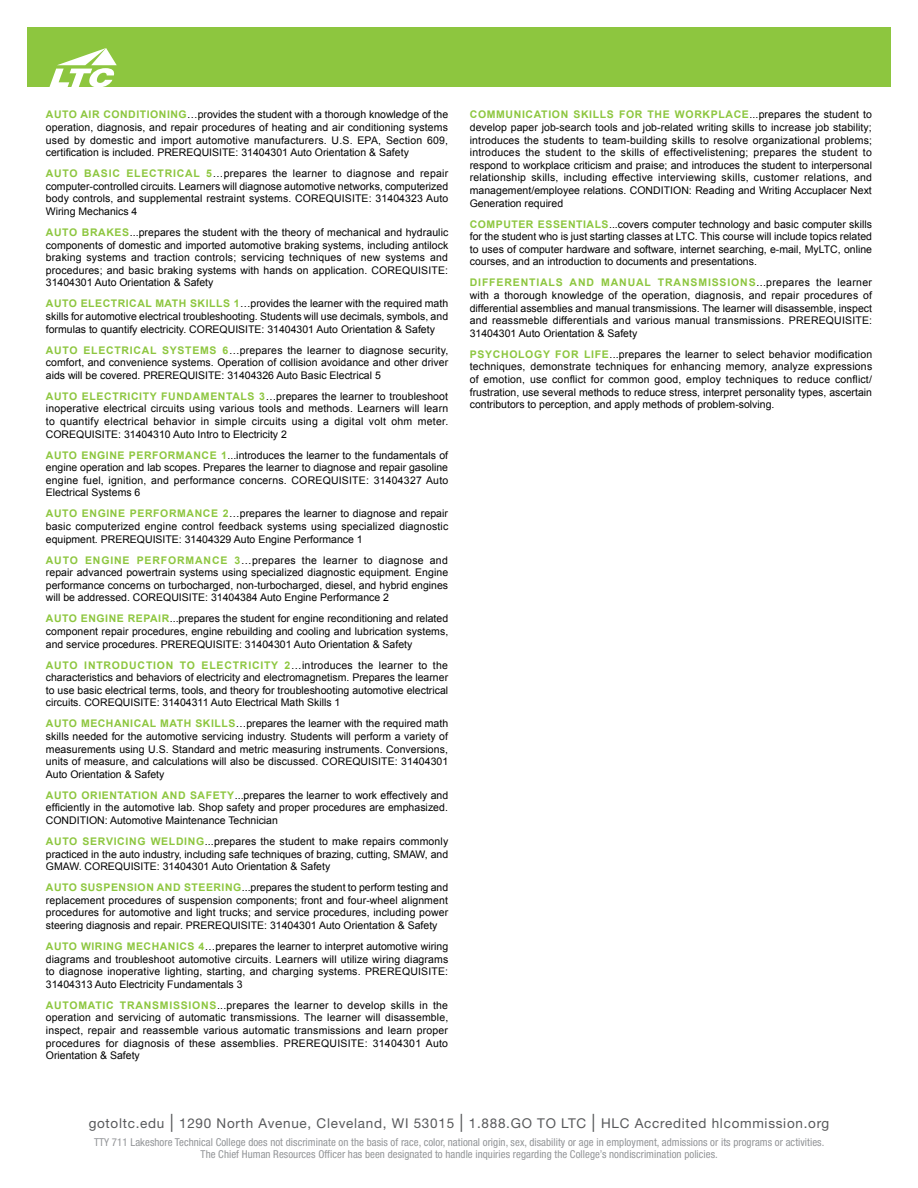
<style>
.page{position:relative;width:918px;height:1188px;background:#fff}
.page>*{position:absolute;margin:0;border:0;box-sizing:border-box;transform-origin:0 0}
.t1{font:13.5px "Helvetica Neue";letter-spacing:.055em;color:#58595b}
.t2{font:condensed 10.8px/12px "Helvetica Neue";letter-spacing:.005em;color:#939598;text-align:center}
.t3{font:10.5px/12.6px "Arial";color:#000;text-align:justify}
.s1{font-weight:700;color:#8dc63f}
.s2{font-size:18px}
</style>
<div class="page">
<div style="left:27px;top:27px;width:864px;height:60px;background:#8dc63f"></div>
<svg style="left:49px;top:48px;width:68px;height:39px"></svg>
<p class="t3" style="left:46px;top:108px;width:404px"><span class="s1">AUTO AIR CONDITIONING</span>…provides the student with a thorough knowledge of the operation, diagnosis, and repair procedures of heating and air conditioning systems used by domestic and import automotive manufacturers. U.S. EPA, Section 609, certification is included. PREREQUISITE: 31404301 Auto Orientation &amp; Safety</p>
<p class="t3" style="left:46px;top:167px;width:404px"><span class="s1">AUTO BASIC ELECTRICAL 5</span>…prepares the learner to diagnose and repair computer-controlled circuits. Learners will diagnose automotive networks, computerized body controls, and supplemental restraint systems. COREQUISITE: 31404323 Auto Wiring Mechanics 4</p>
<p class="t3" style="left:46px;top:226px;width:404px"><span class="s1">AUTO BRAKES</span>...prepares the student with the theory of mechanical and hydraulic components of domestic and imported automotive braking systems, including antilock braking systems and traction controls; servicing techniques of new systems and procedures; and basic braking systems with hands on application. COREQUISITE:<br>31404301 Auto Orientation &amp; Safety</p>
<p class="t3" style="left:46px;top:297px;width:404px"><span class="s1">AUTO ELECTRICAL MATH SKILLS 1</span>…provides the learner with the required math skills for automotive electrical troubleshooting. Students will use decimals, symbols, and formulas to quantify electricity. COREQUISITE: 31404301 Auto Orientation &amp; Safety</p>
<p class="t3" style="left:46px;top:344px;width:404px"><span class="s1">AUTO ELECTRICAL SYSTEMS 6</span>…prepares the learner to diagnose security, comfort, and convenience systems. Operation of collision avoidance and other driver aids will be covered. PREREQUISITE: 31404326 Auto Basic Electrical 5</p>
<p class="t3" style="left:46px;top:390px;width:404px"><span class="s1">AUTO ELECTRICITY FUNDAMENTALS 3</span>…prepares the learner to troubleshoot inoperative electrical circuits using various tools and methods. Learners will learn to quantify electrical behavior in simple circuits using a digital volt ohm meter.<br>COREQUISITE: 31404310 Auto Intro to Electricity 2</p>
<p class="t3" style="left:46px;top:449px;width:404px"><span class="s1">AUTO ENGINE PERFORMANCE 1</span>...introduces the learner to the fundamentals of engine operation and lab scopes. Prepares the learner to diagnose and repair gasoline engine fuel, ignition, and performance concerns. COREQUISITE: 31404327 Auto Electrical Systems 6</p>
<p class="t3" style="left:46px;top:507px;width:404px"><span class="s1">AUTO ENGINE PERFORMANCE 2</span>…prepares the learner to diagnose and repair basic computerized engine control feedback systems using specialized diagnostic equipment. PREREQUISITE: 31404329 Auto Engine Performance 1</p>
<p class="t3" style="left:46px;top:554px;width:404px"><span class="s1">AUTO ENGINE PERFORMANCE 3</span>…prepares the learner to diagnose and repair advanced powertrain systems using specialized diagnostic equipment. Engine performance concerns on turbocharged, non-turbocharged, diesel, and hybrid engines will be addressed. COREQUISITE: 31404384 Auto Engine Performance 2</p>
<p class="t3" style="left:46px;top:612px;width:404px"><span class="s1">AUTO ENGINE REPAIR</span>...prepares the student for engine reconditioning and related component repair procedures, engine rebuilding and cooling and lubrication systems, and service procedures. PREREQUISITE: 31404301 Auto Orientation &amp; Safety</p>
<p class="t3" style="left:46px;top:659px;width:404px"><span class="s1">AUTO INTRODUCTION TO ELECTRICITY 2</span>…introduces the learner to the characteristics and behaviors of electricity and electromagnetism. Prepares the learner to use basic electrical terms, tools, and theory for troubleshooting automotive electrical circuits. COREQUISITE: 31404311 Auto Electrical Math Skills 1</p>
<p class="t3" style="left:46px;top:717px;width:404px"><span class="s1">AUTO MECHANICAL MATH SKILLS</span>…prepares the learner with the required math skills needed for the automotive servicing industry. Students will perform a variety of measurements using U.S. Standard and metric measuring instruments. Conversions, units of measure, and calculations will also be discussed. COREQUISITE: 31404301<br>Auto Orientation &amp; Safety</p>
<p class="t3" style="left:46px;top:789px;width:404px"><span class="s1">AUTO ORIENTATION AND SAFETY</span>...prepares the learner to work effectively and efficiently in the automotive lab. Shop safety and proper procedures are emphasized.<br>CONDITION: Automotive Maintenance Technician</p>
<p class="t3" style="left:46px;top:835px;width:404px"><span class="s1">AUTO SERVICING WELDING</span>...prepares the student to make repairs commonly practiced in the auto industry, including safe techniques of brazing, cutting, SMAW, and GMAW. COREQUISITE: 31404301 Auto Orientation &amp; Safety</p>
<p class="t3" style="left:46px;top:881px;width:404px"><span class="s1">AUTO SUSPENSION AND STEERING</span>...prepares the student to perform testing and replacement procedures of suspension components; front and four-wheel alignment procedures for automotive and light trucks; and service procedures, including power steering diagnosis and repair. PREREQUISITE: 31404301 Auto Orientation &amp; Safety</p>
<p class="t3" style="left:46px;top:940px;width:404px"><span class="s1">AUTO WIRING MECHANICS 4</span>…prepares the learner to interpret automotive wiring diagrams and troubleshoot automotive circuits. Learners will utilize wiring diagrams to diagnose inoperative lighting, starting, and charging systems. PREREQUISITE:<br>31404313 Auto Electricity Fundamentals 3</p>
<p class="t3" style="left:46px;top:999px;width:404px"><span class="s1">AUTOMATIC TRANSMISSIONS</span>...prepares the learner to develop skills in the operation and servicing of automatic transmissions. The learner will disassemble, inspect, repair and reassemble various automatic transmissions and learn proper procedures for diagnosis of these assemblies. PREREQUISITE: 31404301 Auto Orientation &amp; Safety</p>
<p class="t3" style="left:470px;top:108px;width:404px"><span class="s1">COMMUNICATION SKILLS FOR THE WORKPLACE</span>...prepares the student to develop paper job-search tools and job-related writing skills to increase job stability; introduces the students to team-building skills to resolve organizational problems; introduces the student to the skills of effectivelistening; prepares the student to respond to workplace criticism and praise; and introduces the student to interpersonal relationship skills, including effective interviewing skills, customer relations, and management/employee relations. CONDITION: Reading and Writing Accuplacer Next Generation required</p>
<p class="t3" style="left:470px;top:218px;width:404px"><span class="s1">COMPUTER ESSENTIALS</span>...covers computer technology and basic computer skills for the student who is just starting classes at LTC. This course will include topics related to uses of computer hardware and software, internet searching, e-mail, MyLTC, online courses, and an introduction to documents and presentations.</p>
<p class="t3" style="left:470px;top:276px;width:404px"><span class="s1">DIFFERENTIALS AND MANUAL TRANSMISSIONS</span>...prepares the learner with a thorough knowledge of the operation, diagnosis, and repair procedures of differential assemblies and manual transmissions. The learner will disassemble, inspect and reassmeble differentials and various manual transmissions. PREREQUISITE:<br>31404301 Auto Orientation &amp; Safety</p>
<p class="t3" style="left:470px;top:348px;width:404px"><span class="s1">PSYCHOLOGY FOR LIFE</span>...prepares the learner to select behavior modification techniques, demonstrate techniques for enhancing memory, analyze expressions of emotion, use conflict for common good, employ techniques to reduce conflict/ frustration, use several methods to reduce stress, interpret personality types, ascertain contributors to perception, and apply methods of problem-solving.</p>
<p class="t1" style="left:89px;top:1115px;width:742px">gotoltc.edu <span class="s2">|</span> 1290 North Avenue, Cleveland, WI 53015 <span class="s2">|</span> 1.888.GO TO LTC <span class="s2">|</span> HLC Accredited hlcommission.org</p>
<p class="t2" style="left:94px;top:1136px;width:732px">TTY 711 Lakeshore Technical College does not discriminate on the basis of race, color, national origin, sex, disability or age in employment, admissions or its programs or activities.<br>The Chief Human Resources Officer has been designated to handle inquiries regarding the College’s nondiscrimination policies.</p>
</div>
